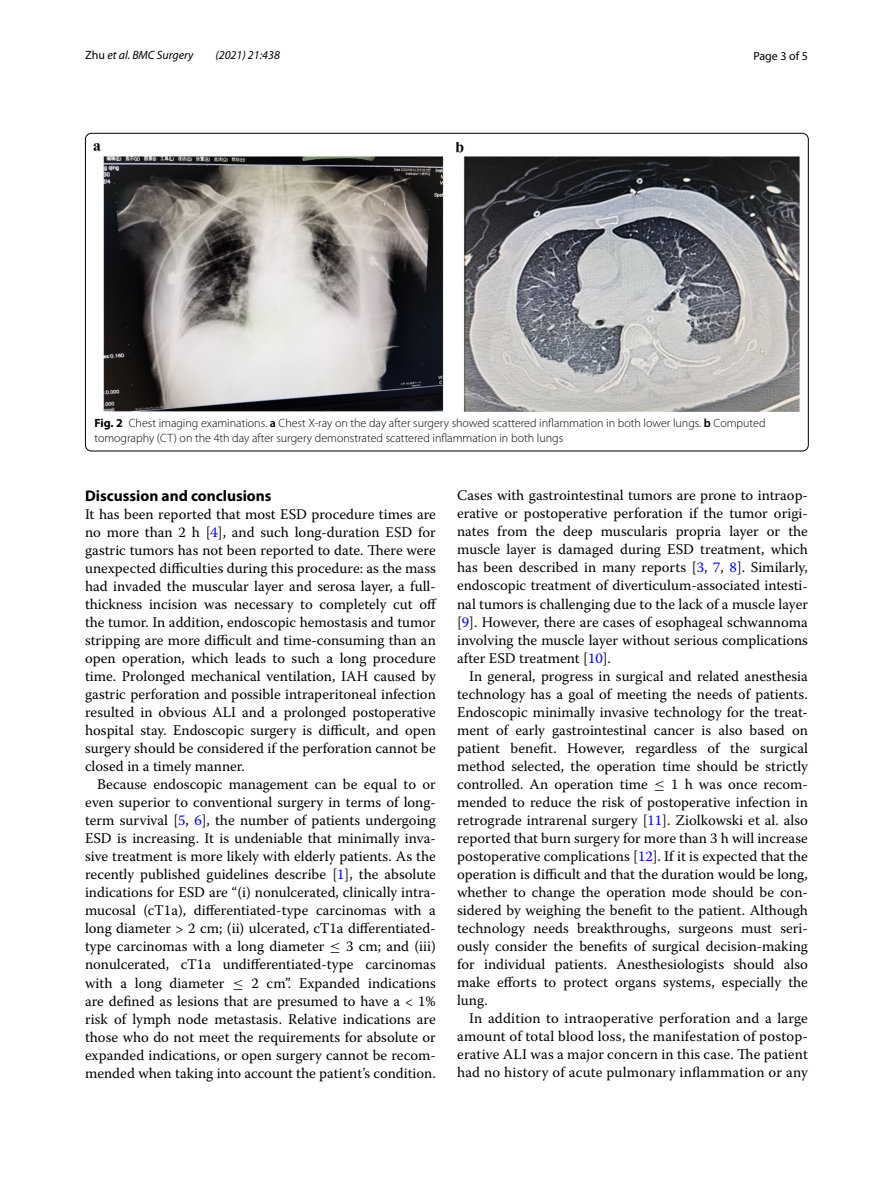
<style>
.page{position:relative;width:893px;height:1187px;background:#fff}
.page>*{position:absolute;margin:0;border:0;box-sizing:border-box;transform-origin:0 0}
.t1{font:700 15.45px "Myriad Pro";color:#000}
.t2{font:14.7px/18px "Warnock Pro";color:#000;text-align:justify}
.t3{font:300 12px/15px "Myriad Pro";color:#000}
.t4{font:italic 12px "Myriad Pro";color:#000}
.t5{font:12px "Myriad Pro";color:#000}
.s1{font-style:normal}
.s2{font-weight:700}
.s3{font-weight:600}
.s4{color:#00f}
.s5{font-family:"MTSY"}
</style>
<div class="page">
<img style="left:94px;top:142px;width:706px;height:269px">
<p class="t4" style="left:85px;top:48px;width:110px"><span class="s1">Zhu</span> et al. BMC Surgery</p>
<p class="t4" style="left:215px;top:48px;width:66px">(2021) 21:438</p>
<p class="t5" style="left:753px;top:48px;width:56px">Page 3 of 5</p>
<p class="t3" style="left:94px;top:415px;width:673px"><span class="s2">Fig. 2</span> Chest imaging examinations. <span class="s3">a</span> Chest X-ray on the day after surgery showed scattered inflammation in both lower lungs. <span class="s3">b</span> Computed tomography (CT) on the 4th day after surgery demonstrated scattered inflammation in both lungs</p>
<p class="t1" style="left:85px;top:486px;width:188px">Discussion and conclusions</p>
<p class="t2" style="left:85px;top:505px;width:353px">It has been reported that most ESD procedure times are no more than 2 h [<span class="s4">4</span>], and such long-duration ESD for gastric tumors has not been reported to date. There were unexpected difficulties during this procedure: as the mass had invaded the muscular layer and serosa layer, a full&shy;thickness incision was necessary to completely cut off the tumor. In addition, endoscopic hemostasis and tumor stripping are more difficult and time-consuming than an open operation, which leads to such a long procedure time. Prolonged mechanical ventilation, IAH caused by gastric perforation and possible intraperitoneal infection resulted in obvious ALI and a prolonged postoperative hospital stay. Endoscopic surgery is difficult, and open surgery should be considered if the perforation cannot be closed in a timely manner.</p>
<p class="t2" style="left:85px;top:775px;width:352px;text-indent:12px">Because endoscopic management can be equal to or even superior to conventional surgery in terms of long&shy;term survival [<span class="s4">5</span>, <span class="s4">6</span>], the number of patients undergoing ESD is increasing. It is undeniable that minimally inva&shy;sive treatment is more likely with elderly patients. As the recently published guidelines describe [<span class="s4">1</span>], the absolute indications for ESD are “(i) nonulcerated, clinically intra&shy;mucosal (cT1a), differentiated-type carcinomas with a long diameter &gt; 2 cm; (ii) ulcerated, cT1a differentiated&shy;type carcinomas with a long diameter <span class="s5">≤</span> 3 cm; and (iii) nonulcerated, cT1a undifferentiated-type carcinomas with a long diameter <span class="s5">≤</span> 2 cm”. Expanded indications are defined as lesions that are presumed to have a &lt; 1% risk of lymph node metastasis. Relative indications are those who do not meet the requirements for absolute or expanded indications, or open surgery cannot be recom&shy;mended when taking into account the patient’s condition.</p>
<p class="t2" style="left:457px;top:486px;width:352px">Cases with gastrointestinal tumors are prone to intraop&shy;erative or postoperative perforation if the tumor origi&shy;nates from the deep muscularis propria layer or the muscle layer is damaged during ESD treatment, which has been described in many reports [<span class="s4">3</span>, <span class="s4">7</span>, <span class="s4">8</span>]. Similarly, endoscopic treatment of diverticulum-associated intesti&shy;nal tumors is challenging due to the lack of a muscle layer [<span class="s4">9</span>]. However, there are cases of esophageal schwannoma involving the muscle layer without serious complications after ESD treatment [<span class="s4">10</span>].</p>
<p class="t2" style="left:457px;top:666px;width:352px;text-indent:12px">In general, progress in surgical and related anesthesia technology has a goal of meeting the needs of patients.<br>Endoscopic minimally invasive technology for the treat&shy;ment of early gastrointestinal cancer is also based on patient benefit. However, regardless of the surgical method selected, the operation time should be strictly controlled. An operation time <span class="s5">≤</span> 1 h was once recom&shy;mended to reduce the risk of postoperative infection in retrograde intrarenal surgery [<span class="s4">11</span>]. Ziolkowski et al. also reported that burn surgery for more than 3 h will increase postoperative complications [<span class="s4">12</span>]. If it is expected that the operation is difficult and that the duration would be long, whether to change the operation mode should be con&shy;sidered by weighing the benefit to the patient. Although technology needs breakthroughs, surgeons must seri&shy;ously consider the benefits of surgical decision-making for individual patients. Anesthesiologists should also make efforts to protect organs systems, especially the lung.</p>
<p class="t2" style="left:457px;top:1008px;width:352px;text-indent:12px">In addition to intraoperative perforation and a large amount of total blood loss, the manifestation of postop&shy;erative ALI was a major concern in this case. The patient had no history of acute pulmonary inflammation or any</p>
</div>
